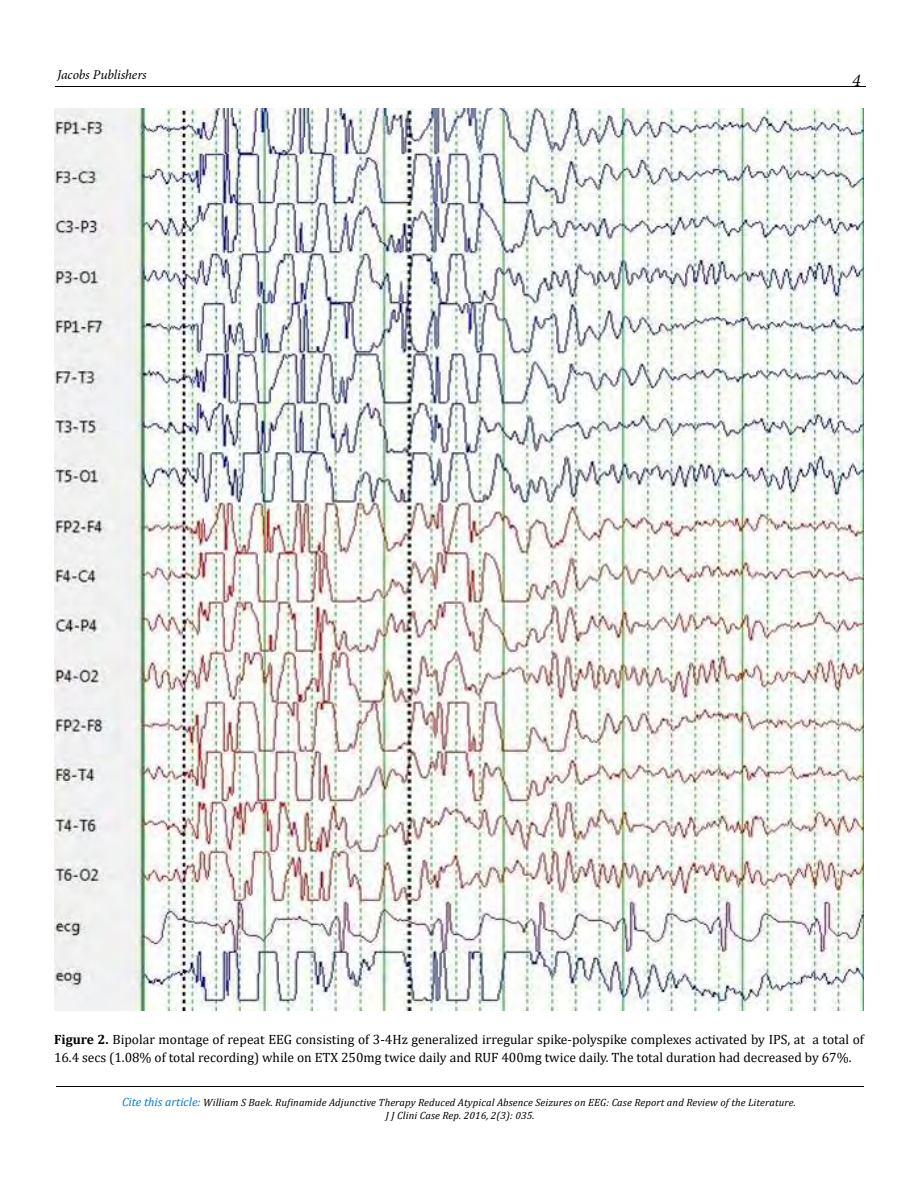
<style>
.page{position:relative;width:918px;height:1188px;background:#fff}
.page>*{position:absolute;margin:0;border:0;box-sizing:border-box;transform-origin:0 0}
.t1{font:italic 18px "Minion Pro";color:#000}
.t2{font:13.5px/18px "Cambria";color:#000}
.t3{font:italic 13.5px "Minion Pro";letter-spacing:-.005em;color:#000}
.t4{font:italic 10.5px/13.5px "Cambria";letter-spacing:.01em;color:#000;text-align:center}
.s1{font-weight:700}
.s2{font-size:12px;color:#007bca}
</style>
<div class="page">
<hr style="left:55px;top:87px;width:810px;height:1px;background:#000100">
<hr style="left:56px;top:1086px;width:808px;height:1px;background:#000100">
<img style="left:54px;top:108px;width:810px;height:902px">
<p class="t3" style="left:57px;top:66px;width:91px">Jacobs Publishers</p>
<h1 class="t1" style="left:852px;top:68px;width:10px">4</h1>
<p class="t2" style="left:54px;top:1031px;width:811px"><span class="s1">Figure 2.</span> Bipolar montage of repeat EEG consisting of 3-4Hz generalized irregular spike-polyspike complexes activated by IPS, at a total of<br>16.4 secs (1.08% of total recording) while on ETX 250mg twice daily and RUF 400mg twice daily. The total duration had decreased by 67%.</p>
<p class="t4" style="left:122px;top:1095px;width:675px"><span class="s2">Cite this article:</span> William S Baek. Rufinamide Adjunctive Therapy Reduced Atypical Absence Seizures on EEG: Case Report and Review of the Literature.<br>J J Clini Case Rep. 2016, 2(3): 035.</p>
</div>
